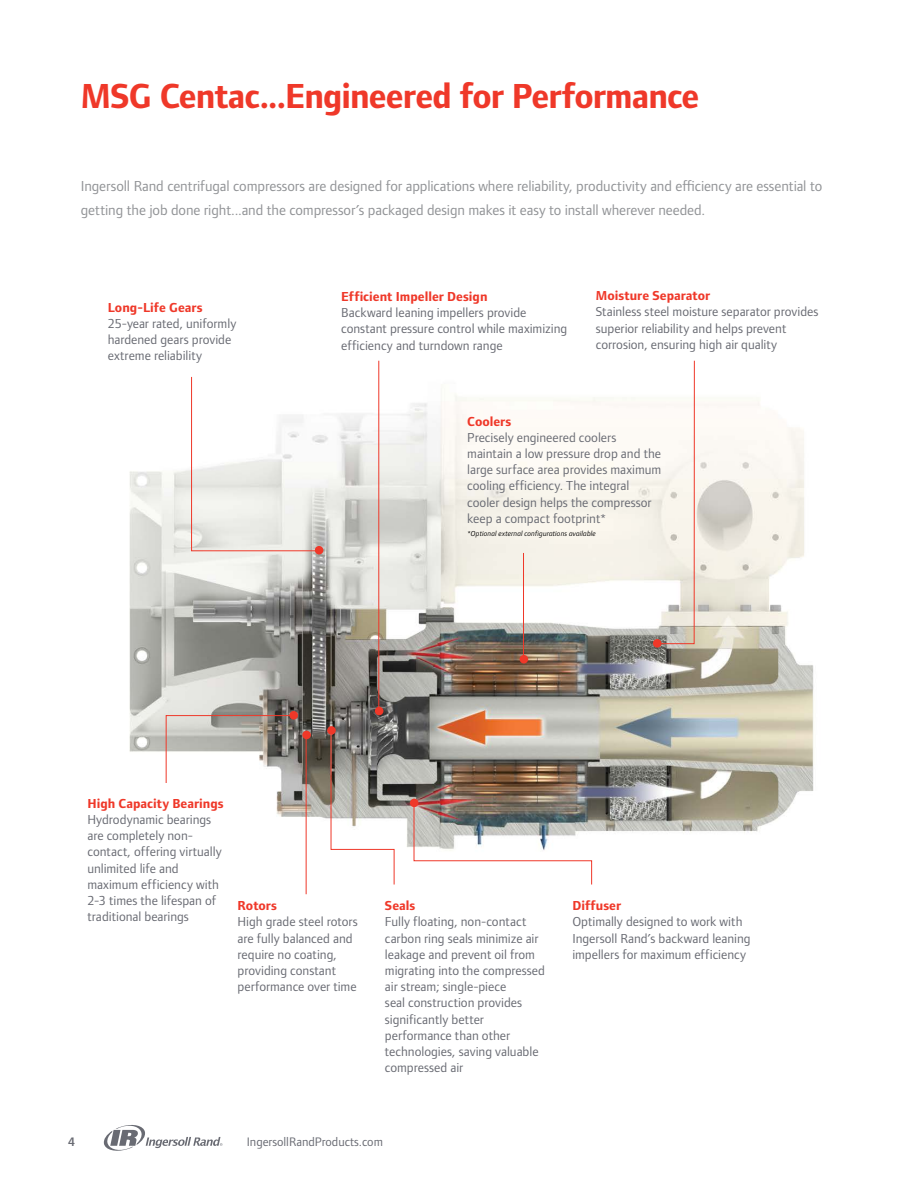
<style>
.page{position:relative;width:918px;height:1188px;background:#fff}
.page>*{position:absolute;margin:0;border:0;box-sizing:border-box;transform-origin:0 0}
.t1{font:700 36px "Foundry Form Sans";letter-spacing:-.025em;color:#ef3829}
.t2{font:15px/24px "Foundry Form Sans";letter-spacing:-.005em;color:#919396}
.t3{font:13.5px/16.2px "Foundry Form Sans";color:#696b73}
.t4{font:700 13.5px "Foundry Form Sans";color:#ef3829}
.t5{font:12.75px "Foundry Form Sans";color:#696b73}
.t6{font:600 12.75px "Foundry Form Sans";color:#696b73}
.t7{font:italic 7.5px "Foundry Form Sans";letter-spacing:.01em;color:#000}
</style>
<div class="page">
<svg style="left:103px;top:1125px;width:119px;height:26px"></svg>
<img style="left:129px;top:360px;width:685px;height:535px">
<svg style="left:659px;top:360px;width:36px;height:284px"></svg>
<div style="left:653px;top:639px;width:8px;height:9px;background:#ef3829;border-radius:50%"></div>
<hr style="left:523px;top:553px;width:1px;height:104px;background:#ef3829">
<div style="left:520px;top:655px;width:8px;height:9px;background:#ef3829;border-radius:50%"></div>
<hr style="left:378px;top:361px;width:1px;height:348px;background:#ef3829">
<div style="left:375px;top:707px;width:8px;height:8px;background:#ef3829;border-radius:50%"></div>
<svg style="left:191px;top:376px;width:129px;height:176px"></svg>
<div style="left:315px;top:546px;width:8px;height:9px;background:#ef3829;border-radius:50%"></div>
<svg style="left:165px;top:715px;width:129px;height:69px"></svg>
<div style="left:289px;top:711px;width:9px;height:9px;background:#ef3829;border-radius:50%"></div>
<div style="left:302px;top:731px;width:9px;height:8px;background:#ef3829;border-radius:50%"></div>
<hr style="left:306px;top:737px;width:1px;height:157px;background:#ef3829">
<svg style="left:330px;top:731px;width:65px;height:154px"></svg>
<div style="left:327px;top:726px;width:9px;height:9px;background:#ef3829;border-radius:50%"></div>
<img style="left:413px;top:799px;width:179px;height:86px">
<div style="left:410px;top:799px;width:8px;height:8px;background:#ef3829;border-radius:50%"></div>
<h1 class="t1" style="left:81px;top:75px;width:620px">MSG Centac...Engineered for Performance</h1>
<p class="t2" style="left:81px;top:174px;width:743px">Ingersoll Rand centrifugal compressors are designed for applications where reliability, productivity and efficiency are essential to getting the job done right...and the compressor’s packaged design makes it easy to install wherever needed.</p>
<p class="t4" style="left:108px;top:299px;width:96px">Long-Life Gears</p>
<p class="t3" style="left:108px;top:315px;width:130px">25-year rated, uniformly hardened gears provide extreme reliability</p>
<p class="t4" style="left:341px;top:289px;width:148px">Efficient Impeller Design</p>
<p class="t3" style="left:341px;top:305px;width:228px">Backward leaning impellers provide constant pressure control while maximizing efficiency and turndown range</p>
<p class="t4" style="left:596px;top:288px;width:116px">Moisture Separator</p>
<p class="t3" style="left:596px;top:304px;width:224px">Stainless steel moisture separator provides superior reliability and helps prevent corrosion, ensuring high air quality</p>
<p class="t4" style="left:467px;top:413px;width:46px">Coolers</p>
<p class="t3" style="left:467px;top:429px;width:195px">Precisely engineered coolers maintain a low pressure drop and the large surface area provides maximum cooling efficiency. The integral cooler design helps the compressor keep a compact footprint*</p>
<p class="t7" style="left:467px;top:530px;width:130px">*Optional external configurations available</p>
<p class="t4" style="left:87px;top:795px;width:138px">High Capacity Bearings</p>
<p class="t3" style="left:87px;top:811px;width:136px">Hydrodynamic bearings are completely non&shy;contact, offering virtually unlimited life and maximum efficiency with<br>2-3 times the lifespan of traditional bearings</p>
<p class="t4" style="left:238px;top:898px;width:41px">Rotors</p>
<p class="t3" style="left:238px;top:914px;width:122px">High grade steel rotors are fully balanced and require no coating, providing constant performance over time</p>
<p class="t4" style="left:385px;top:898px;width:32px">Seals</p>
<p class="t3" style="left:385px;top:914px;width:162px">Fully floating, non-contact carbon ring seals minimize air leakage and prevent oil from migrating into the compressed air stream; single-piece<br>seal construction provides significantly better performance than other technologies, saving valuable compressed air</p>
<p class="t6" style="left:68px;top:1135px;width:9px">4</p>
<p class="t5" style="left:247px;top:1134px;width:138px">IngersollRandProducts.com</p>
<p class="t4" style="left:572px;top:898px;width:50px">Diffuser</p>
<p class="t3" style="left:572px;top:914px;width:180px">Optimally designed to work with<br>Ingersoll Rand’s backward leaning impellers for maximum efficiency</p>
</div>
